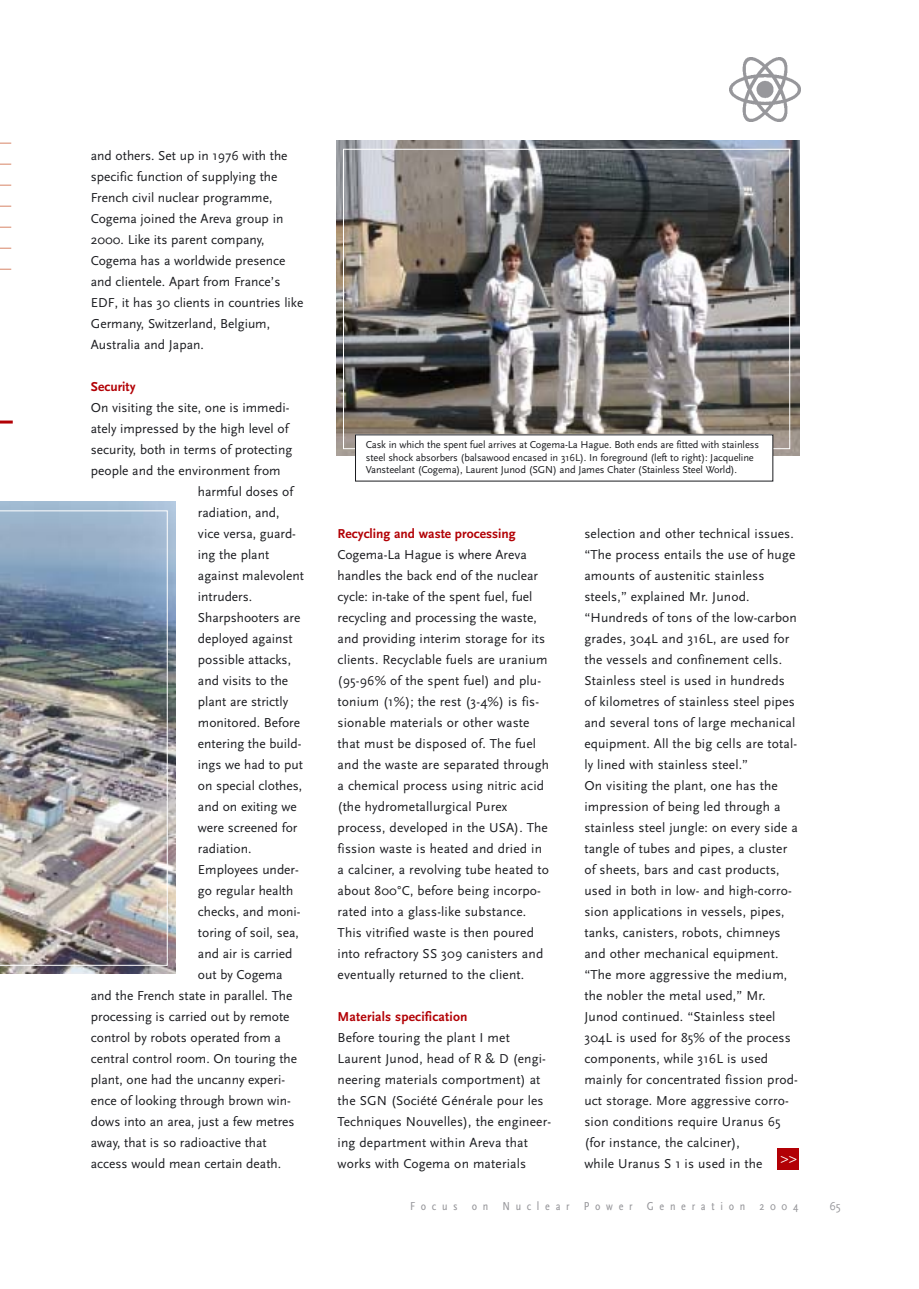
<style>
.page{position:relative;width:919px;height:1289px;background:#fff}
.page>*{position:absolute;margin:0;border:0;box-sizing:border-box;transform-origin:0 0}
.t1{font:15px "Scala Sans";color:#fff}
.t2{font:13.5px/21px "Scala Sans";letter-spacing:.01em;color:#1b1c20}
.t3{font:700 13.5px "Scala Sans";color:#b20005}
.t4{font:12px "Scala Sans Regular Con";letter-spacing:.475em;color:#97979b}
.t5{font:12px "Scala Sans";color:#97979b}
.t6{font:10.5px/12.6px "Scala Sans";letter-spacing:-.01em;color:#1b1c20}
</style>
<div class="page">
<svg style="left:0;top:420px;width:13px;height:3px"></svg>
<img style="left:0;top:501px;width:175px;height:472px">
<img style="left:0;top:510px;width:168px;height:455px">
<img style="left:336px;top:140px;width:463px;height:315px">
<div style="left:355px;top:435px;width:417px;height:46px;background:#fff"></div>
<div style="left:777px;top:1148px;width:21px;height:21px;background:#b20005"></div>
<img style="left:729px;top:58px;width:71px;height:63px">
<p class="t2" style="left:91px;top:145px;width:214px">and others. Set up in 1976 with the specific function of supplying the<br>French civil nuclear programme,<br>Cogema joined the Areva group in<br>2000. Like its parent company,<br>Cogema has a worldwide presence and clientele. Apart from France’s<br>EDF, it has 30 clients in countries like<br>Germany, Switzerland, Belgium,<br>Australia and Japan.</p>
<p class="t3" style="left:91px;top:381px;width:46px">Security</p>
<p class="t2" style="left:91px;top:397px;width:200px">On visiting the site, one is immedi-</p>
<p class="t2" style="left:91px;top:418px;width:199px">ately impressed by the high level of</p>
<p class="t2" style="left:91px;top:439px;width:203px">security, both in terms of protecting</p>
<p class="t2" style="left:91px;top:460px;width:191px">people and the environment from</p>
<p class="t2" style="left:198px;top:481px;width:97px">harmful doses of</p>
<p class="t2" style="left:198px;top:502px;width:83px">radiation, and,</p>
<p class="t2" style="left:198px;top:523px;width:100px">vice versa, guard-</p>
<p class="t2" style="left:198px;top:544px;width:73px">ing the plant</p>
<p class="t2" style="left:198px;top:565px;width:108px">against malevolent</p>
<p class="t2" style="left:198px;top:586px;width:56px">intruders.</p>
<p class="t2" style="left:198px;top:607px;width:104px">Sharpshooters are</p>
<p class="t2" style="left:198px;top:628px;width:96px">deployed against</p>
<p class="t2" style="left:198px;top:649px;width:95px">possible attacks,</p>
<p class="t2" style="left:198px;top:670px;width:92px">and visits to the</p>
<p class="t2" style="left:198px;top:691px;width:92px">plant are strictly</p>
<p class="t2" style="left:198px;top:712px;width:104px">monitored. Before</p>
<p class="t2" style="left:198px;top:733px;width:105px">entering the build-</p>
<p class="t2" style="left:198px;top:754px;width:106px">ings we had to put</p>
<p class="t2" style="left:198px;top:775px;width:106px">on special clothes,</p>
<p class="t2" style="left:198px;top:796px;width:100px">and on exiting we</p>
<p class="t2" style="left:198px;top:817px;width:101px">were screened for</p>
<p class="t2" style="left:198px;top:838px;width:55px">radiation.</p>
<p class="t2" style="left:198px;top:859px;width:102px">Employees under-</p>
<p class="t2" style="left:198px;top:880px;width:97px">go regular health</p>
<p class="t2" style="left:198px;top:901px;width:104px">checks, and moni-</p>
<p class="t2" style="left:198px;top:922px;width:102px">toring of soil, sea,</p>
<p class="t2" style="left:198px;top:943px;width:96px">and air is carried</p>
<p class="t2" style="left:198px;top:964px;width:86px">out by Cogema</p>
<p class="t2" style="left:91px;top:985px;width:203px">and the French state in parallel. The</p>
<p class="t2" style="left:91px;top:1006px;width:200px">processing is carried out by remote</p>
<p class="t2" style="left:91px;top:1027px;width:192px">control by robots operated from a</p>
<p class="t2" style="left:91px;top:1048px;width:208px">central control room. On touring the</p>
<p class="t2" style="left:91px;top:1069px;width:196px">plant, one had the uncanny experi-</p>
<p class="t2" style="left:91px;top:1090px;width:202px">ence of looking through brown win-</p>
<p class="t2" style="left:91px;top:1111px;width:205px">dows into an area, just a few metres</p>
<p class="t2" style="left:91px;top:1132px;width:177px">away, that is so radioactive that</p>
<p class="t2" style="left:91px;top:1153px;width:192px">access would mean certain death.</p>
<p class="t6" style="left:366px;top:438px;width:394px">Cask in which the spent fuel arrives at Cogema-La Hague. Both ends are fitted with stainless steel shock absorbers (balsawood encased in 316L). In foreground (left to right): Jacqueline<br>Vansteelant (Cogema), Laurent Junod (SGN) and James Chater (Stainless Steel World).</p>
<p class="t3" style="left:337px;top:528px;width:179px">Recycling and waste processing</p>
<p class="t2" style="left:337px;top:544px;width:213px">Cogema-La Hague is where Areva handles the back end of the nuclear cycle: in-take of the spent fuel, fuel recycling and processing the waste, and providing interim storage for its clients. Recyclable fuels are uranium (95-96% of the spent fuel) and plu&shy;tonium (1%); the rest (3-4%) is fis&shy;sionable materials or other waste that must be disposed of. The fuel and the waste are separated through a chemical process using nitric acid (the hydrometallurgical Purex process, developed in the USA). The fission waste is heated and dried in a calciner, a revolving tube heated to about 800°C, before being incorpo&shy;rated into a glass-like substance.<br>This vitrified waste is then poured into refractory SS 309 canisters and eventually returned to the client.</p>
<p class="t3" style="left:337px;top:1011px;width:131px">Materials specification</p>
<p class="t2" style="left:337px;top:1027px;width:215px">Before touring the plant I met Laurent Junod, head of R &amp; D (engi&shy;neering materials comportment) at the SGN (Société Générale pour les Techniques Nouvelles), the engineer&shy;ing department within Areva that works with Cogema on materials</p>
<p class="t2" style="left:584px;top:523px;width:215px">selection and other technical issues. “The process entails the use of huge amounts of austenitic stainless steels,” explained Mr. Junod. “Hundreds of tons of the low-carbon grades, 304L and 316L, are used for the vessels and confinement cells.<br>Stainless steel is used in hundreds of kilometres of stainless steel pipes and several tons of large mechanical equipment. All the big cells are total&shy;ly lined with stainless steel.”<br>On visiting the plant, one has the impression of being led through a stainless steel jungle: on every side a tangle of tubes and pipes, a cluster of sheets, bars and cast products, used in both in low- and high-corro&shy;sion applications in vessels, pipes, tanks, canisters, robots, chimneys and other mechanical equipment. “The more aggressive the medium, the nobler the metal used,” Mr.<br>Junod continued. “Stainless steel 304L is used for 85% of the process components, while 316L is used mainly for concentrated fission prod&shy;uct storage. More aggressive corro&shy;sion conditions require Uranus 65 (for instance, the calciner),<br>while Uranus S 1 is used in the</p>
<p class="t1" style="left:780px;top:1150px;width:18px">&gt;&gt;</p>
<p class="t4" style="left:410px;top:1201px;width:389px">Focus on Nuclear Power Generation 2004</p>
<p class="t5" style="left:829px;top:1200px;width:13px">65</p>
</div>
